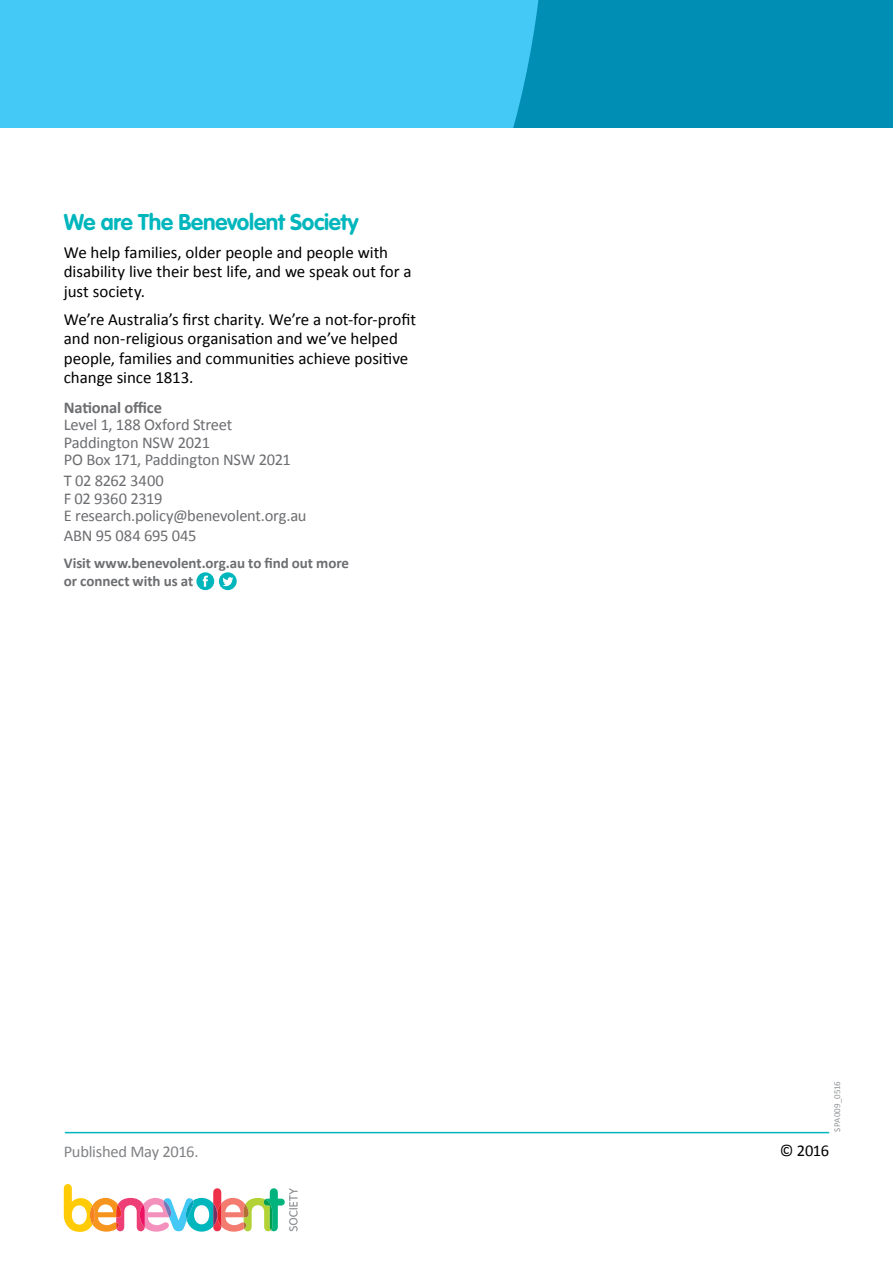
<style>
.page{position:relative;width:893px;height:1263px;background:#fff}
.page>*{position:absolute;margin:0;border:0;box-sizing:border-box;transform-origin:0 0}
.t1{font:700 22.5px "VAG Rounded";letter-spacing:-.01em;color:#00b6bd}
.t2{font:16.95px/19.5px "Calibri";color:#000}
.t3{font:16.5px/17.2px "Calibri";letter-spacing:-.015em;color:#6d6e71}
.t4{font:16.5px "Calibri";letter-spacing:-.015em;color:#808285}
.t5{font:700 16.5px "Calibri";letter-spacing:-.01em;color:#6d6e71}
.t6{font:16.5px "Calibri";color:#000}
.t7{font:700 15px/18px "Calibri";letter-spacing:-.005em;color:#6d6e71}
.t8{font:9px "Calibri";letter-spacing:.005em;color:#939598}
</style>
<div class="page">
<svg style="left:0;top:0;width:893px;height:128px;background:#28b0da"></svg>
<hr style="left:65px;top:1132px;width:764px;height:1px;background:#00b6bd">
<svg style="left:196px;top:572px;width:41px;height:18px"></svg>
<svg style="left:64px;top:1184px;width:234px;height:48px"></svg>
<h1 class="t1" style="left:64px;top:208px;width:296px">We are The Benevolent Society</h1>
<p class="t2" style="left:64px;top:242px;width:349px">We help families, older people and people with disability live their best life, and we speak out for a just society.</p>
<p class="t2" style="left:64px;top:309px;width:354px">We’re Australia’s first charity. We’re a not-for-profit and non-religious organisation and we’ve helped people, families and communities achieve positive change since 1813.</p>
<p class="t5" style="left:64px;top:397px;width:100px">National office</p>
<p class="t3" style="left:64px;top:416px;width:229px">Level 1, 188 Oxford Street<br>Paddington NSW 2021<br>PO Box 171, Paddington NSW 2021</p>
<p class="t3" style="left:64px;top:472px;width:244px">T 02 8262 3400<br>F 02 9360 2319<br>E research.policy@benevolent.org.au</p>
<p class="t3" style="left:64px;top:527px;width:134px">ABN 95 084 695 045</p>
<p class="t7" style="left:64px;top:554px;width:287px">Visit www.benevolent.org.au to find out more or connect with us at</p>
<p class="t8" style="left:831px;top:1132px;width:52px;rotate:-90deg">SPA009_0516</p>
<p class="t4" style="left:64px;top:1141px;width:136px">Published May 2016.</p>
<p class="t6" style="left:780px;top:1140px;width:51px">© 2016</p>
</div>
